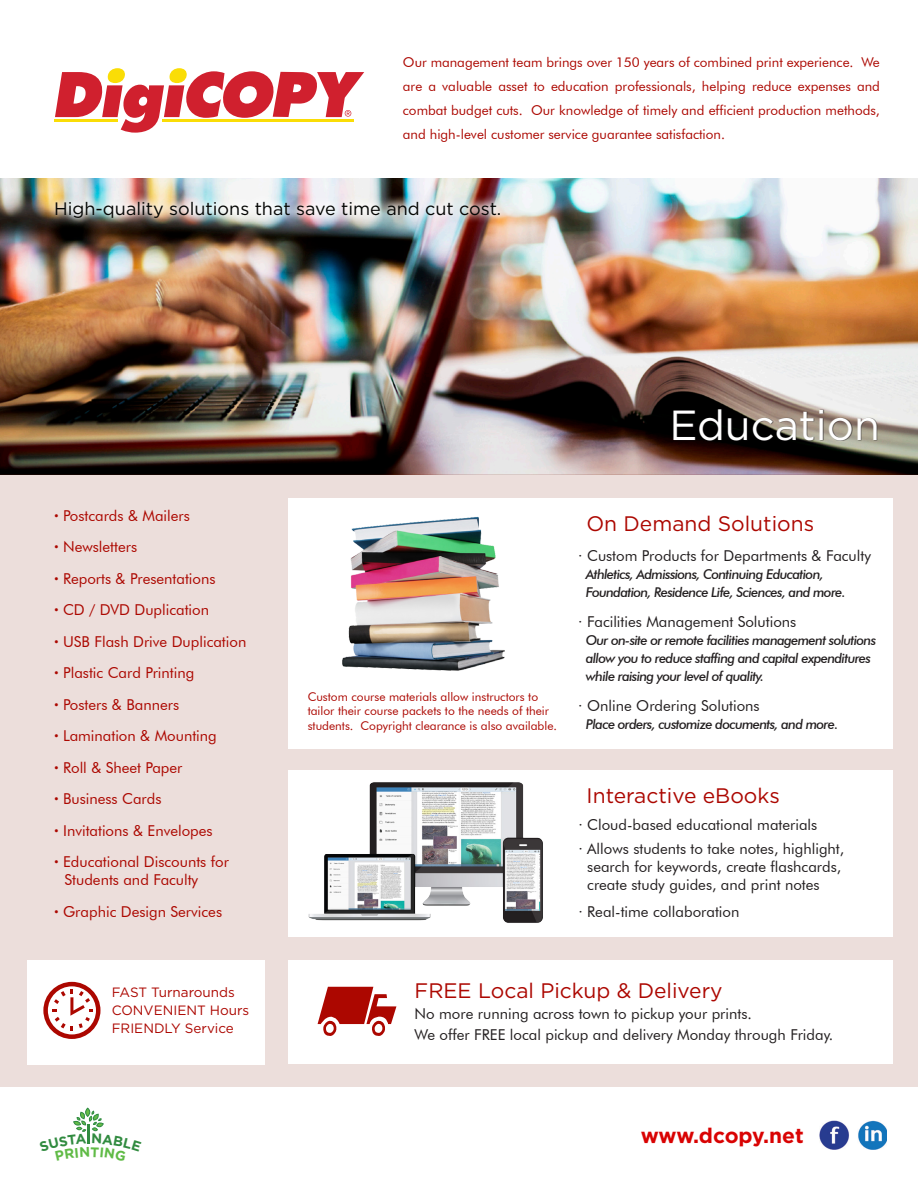
<style>
.page{position:relative;width:918px;height:1188px;background:#fff}
.page>*{position:absolute;margin:0;border:0;box-sizing:border-box;transform-origin:0 0}
.t1{font:42px "Gotham";color:#fff}
.t2{font:21px "Gotham";color:#ac0700}
.t3{font:700 21px "Gotham";letter-spacing:-.005em;color:#d90303}
.t4{font:18px "Gotham";color:#040503}
.t5{font:15px "Futura BT";color:#231f20}
.t6{font:15px "Futura BT";color:#ac0700}
.t7{font:13.5px/24px "Futura BT";color:#ac0700;text-align:justify}
.t8{font:italic 500 13.5px/18px "Futura BT";letter-spacing:-.05em;color:#231f20}
.t9{font:13.5px "Gotham";color:#ac0700}
.t10{font:12px/14.2px "Futura BT";color:#ac0700}
.s1{font-weight:700}
</style>
<div class="page">
<img style="left:0;top:178px;width:918px;height:296px">
<div style="left:0;top:474px;width:918px;height:612px;background:#ecdedb"></div>
<div style="left:674px;top:409px;width:203px;height:32px;background:#231f20;opacity:.75"></div>
<div style="left:288px;top:770px;width:604px;height:167px;background:#fff"></div>
<img style="left:46px;top:192px;width:463px;height:34px">
<div style="left:288px;top:498px;width:604px;height:251px;background:#fff"></div>
<div style="left:288px;top:960px;width:604px;height:104px;background:#fff"></div>
<svg style="left:318px;top:987px;width:78px;height:49px"></svg>
<div style="left:27px;top:960px;width:238px;height:105px;background:#fff"></div>
<svg style="left:43px;top:982px;width:57px;height:57px"></svg>
<img style="left:308px;top:782px;width:235px;height:141px">
<img style="left:342px;top:516px;width:163px;height:155px">
<hr style="left:54px;top:120px;width:63px;height:2px;background:#fadd06">
<svg style="left:55px;top:68px;width:309px;height:65px"></svg>
<img style="left:819px;top:1120px;width:30px;height:30px">
<img style="left:858px;top:1120px;width:29px;height:30px">
<svg style="left:73px;top:1108px;width:31px;height:36px"></svg>
<p class="t7" style="left:403px;top:50px;width:479px">Our management team brings over 150 years of combined print experience. We are a valuable asset to education professionals, helping reduce expenses and combat budget cuts. Our knowledge of timely and efficient production methods, and high-level customer service guarantee satisfaction.</p>
<p class="t4" style="left:54px;top:197px;width:449px">High-quality solutions that save time and cut cost.</p>
<p class="t6" style="left:54px;top:506px;width:137px"><span class="s1">·</span> Postcards &amp; Mailers</p>
<p class="t6" style="left:54px;top:538px;width:85px"><span class="s1">·</span> Newsletters</p>
<p class="t6" style="left:54px;top:569px;width:163px"><span class="s1">·</span> Reports &amp; Presentations</p>
<p class="t6" style="left:54px;top:601px;width:157px"><span class="s1">·</span> CD / DVD Duplication</p>
<p class="t6" style="left:54px;top:632px;width:194px"><span class="s1">·</span> USB Flash Drive Duplication</p>
<p class="t6" style="left:54px;top:664px;width:142px"><span class="s1">·</span> Plastic Card Printing</p>
<p class="t6" style="left:54px;top:695px;width:127px"><span class="s1">·</span> Posters &amp; Banners</p>
<p class="t6" style="left:54px;top:727px;width:164px"><span class="s1">·</span> Lamination &amp; Mounting</p>
<p class="t6" style="left:54px;top:758px;width:130px"><span class="s1">·</span> Roll &amp; Sheet Paper</p>
<p class="t6" style="left:54px;top:790px;width:109px"><span class="s1">·</span> Business Cards</p>
<p class="t6" style="left:54px;top:821px;width:160px"><span class="s1">·</span> Invitations &amp; Envelopes</p>
<p class="t6" style="left:54px;top:853px;width:176px"><span class="s1">·</span> Educational Discounts for</p>
<p class="t6" style="left:65px;top:871px;width:135px">Students and Faculty</p>
<p class="t6" style="left:54px;top:902px;width:170px"><span class="s1">·</span> Graphic Design Services</p>
<p class="t1" style="left:669px;top:398px;width:212px">Education</p>
<p class="t10" style="left:308px;top:690px;width:251px">Custom course materials allow instructors to tailor their course packets to the needs of their students. Copyright clearance is also available.</p>
<p class="t2" style="left:586px;top:510px;width:229px">On Demand Solutions</p>
<p class="t5" style="left:578px;top:546px;width:294px">· Custom Products for Departments &amp; Faculty</p>
<p class="t8" style="left:586px;top:565px;width:261px">Athletics, Admissions, Continuing Education,<br>Foundation, Residence Life, Sciences, and more.</p>
<p class="t5" style="left:578px;top:612px;width:220px">· Facilities Management Solutions</p>
<p class="t8" style="left:586px;top:631px;width:292px">Our on-site or remote facilities management solutions allow you to reduce staffing and capital expenditures while raising your level of quality.</p>
<p class="t5" style="left:578px;top:696px;width:183px">· Online Ordering Solutions</p>
<p class="t8" style="left:586px;top:715px;width:254px">Place orders, customize documents, and more.</p>
<p class="t2" style="left:587px;top:782px;width:195px">Interactive eBooks</p>
<p class="t5" style="left:578px;top:815px;width:240px">· Cloud-based educational materials</p>
<p class="t5" style="left:578px;top:839px;width:267px">· Allows students to take notes, highlight,</p>
<p class="t5" style="left:587px;top:857px;width:255px">search for keywords, create flashcards,</p>
<p class="t5" style="left:587px;top:875px;width:234px">create study guides, and print notes</p>
<p class="t5" style="left:578px;top:902px;width:162px">· Real-time collaboration</p>
<p class="t9" style="left:112px;top:984px;width:125px">FAST Turnarounds</p>
<p class="t9" style="left:112px;top:1002px;width:139px">CONVENIENT Hours</p>
<p class="t9" style="left:112px;top:1020px;width:124px">FRIENDLY Service</p>
<p class="t2" style="left:415px;top:977px;width:310px">FREE Local Pickup &amp; Delivery</p>
<p class="t5" style="left:415px;top:1004px;width:339px">No more running across town to pickup your prints.</p>
<p class="t5" style="left:415px;top:1025px;width:420px">We offer FREE local pickup and delivery Monday through Friday.</p>
<p class="t3" style="left:641px;top:1122px;width:165px">www.dcopy.net</p>
</div>
